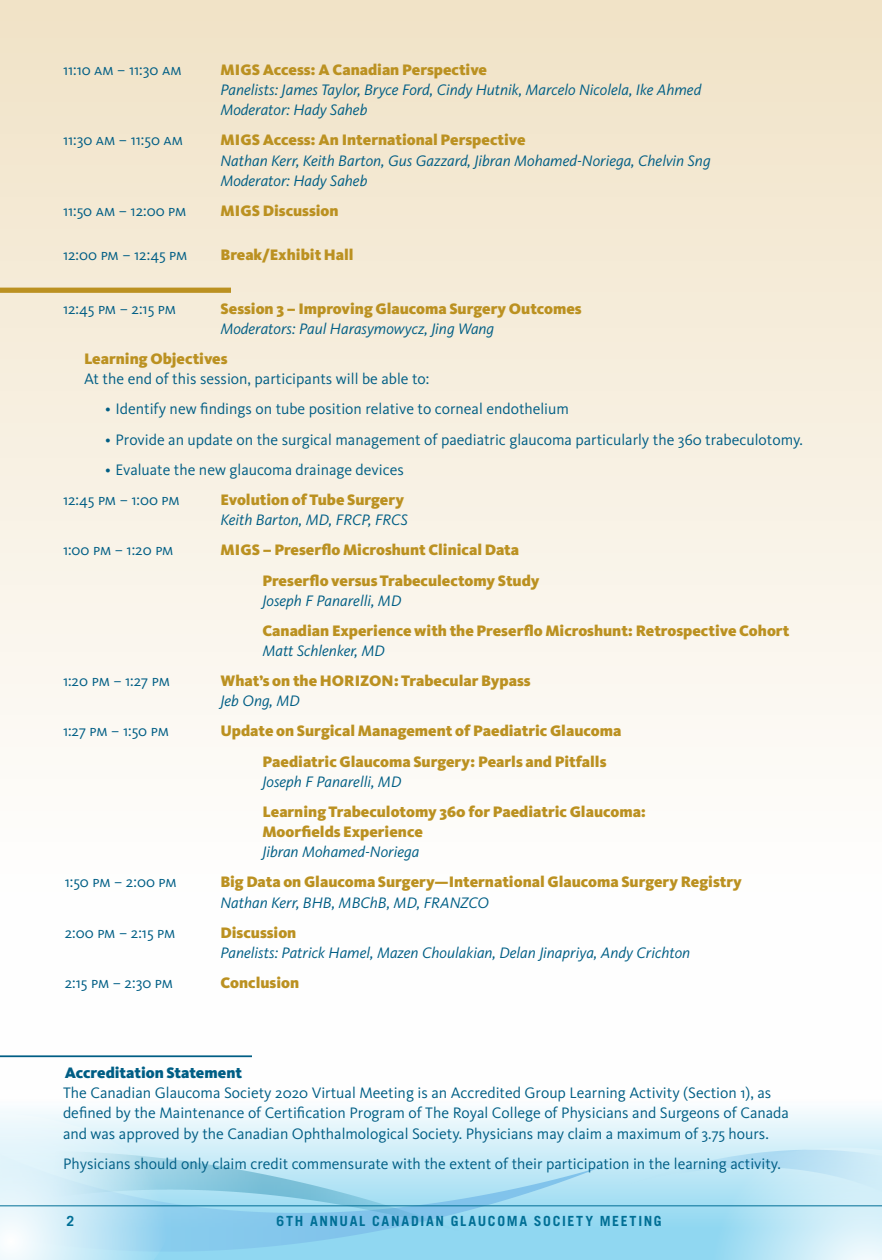
<style>
.page{position:relative;width:882px;height:1260px;background:#fff}
.page>*{position:absolute;margin:0;border:0;box-sizing:border-box;transform-origin:0 0}
.Body_text{font:15.75px/20.1px "Kievit OT";color:#005e85}
.Body_text-2{font:900 15.75px/20.1px "Kievit OT";color:#bb9121}
.Body_text-3{font:italic 15.75px/20.1px "Kievit OT";color:#005e85}
.Body_text-4{font:900 15.75px "Kievit OT";color:#005e85}
.t1{font:700 14px "Trade Gothic LT Std";letter-spacing:.12em;color:#006f95}
.s1{font-weight:900;font-style:normal;color:#bb9121}
.s2{font-weight:400;font-style:italic;color:#005e85}
.s3{font-weight:900;color:#bb9121}
</style>
<div class="page">
<svg style="left:599px;top:1110px;width:283px;height:150px;background:#d2eef9"></svg>
<img style="left:471px;top:1110px;width:128px;height:150px">
<img style="left:0;top:1110px;width:471px;height:150px">
<img style="left:620px;top:1146px;width:262px;height:81px">
<svg style="left:655px;top:1148px;width:227px;height:112px;background:#bae5f5"></svg>
<svg style="left:0;top:1113px;width:171px;height:147px;background:#cfebf6"></svg>
<hr style="left:0;top:1205px;width:882px;height:1px;background:#006f95">
<div style="left:0;top:0;width:882px;height:1102px;background:linear-gradient(to bottom,#f1e3c8,#fff)"></div>
<div style="left:0;top:288px;width:231px;height:5px;background:#bb9121"></div>
<hr style="left:0;top:1055px;width:252px;height:2px;background:#005e85">
<p class="Body_text" style="left:63px;top:59px;width:120px">11:10 AM – 11:30 AM</p>
<p class="Body_text-3" style="left:220px;top:59px;width:482px"><span class="s1">MIGS Access: A Canadian Perspective<br></span>Panelists: James Taylor, Bryce Ford, Cindy Hutnik, Marcelo Nicolela, Ike Ahmed<br>Moderator: Hady Saheb</p>
<p class="Body_text" style="left:63px;top:130px;width:122px">11:30 AM – 11:50 AM</p>
<p class="Body_text-3" style="left:220px;top:130px;width:492px"><span class="s1">MIGS Access: An International Perspective<br></span>Nathan Kerr, Keith Barton, Gus Gazzard, Jibran Mohamed-Noriega, Chelvin Sng<br>Moderator: Hady Saheb</p>
<p class="Body_text" style="left:63px;top:200px;width:125px">11:50 aM – 12:00 pM</p>
<p class="Body_text-2" style="left:220px;top:200px;width:120px">MIGS Discussion</p>
<p class="Body_text" style="left:63px;top:245px;width:126px">12:00 pM – 12:45 pM</p>
<p class="Body_text-2" style="left:220px;top:245px;width:135px">Break/Exhibit Hall</p>
<p class="Body_text" style="left:63px;top:298px;width:115px">12:45 pM – 2:15 pM</p>
<p class="Body_text-2" style="left:220px;top:298px;width:363px">Session 3 – Improving Glaucoma Surgery Outcomes<br><span class="s2">Moderators: Paul Harasymowycz, Jing Wang</span></p>
<p class="Body_text" style="left:84px;top:349px;width:347px"><span class="s3">Learning Objectives<br></span>At the end of this session, participants will be able to:</p>
<p class="Body_text" style="left:105px;top:399px;width:466px">• Identify new findings on tube position relative to corneal endothelium</p>
<p class="Body_text" style="left:105px;top:429px;width:700px">• Provide an update on the surgical management of paediatric glaucoma particularly the 360 trabeculotomy.</p>
<p class="Body_text" style="left:105px;top:459px;width:300px">• Evaluate the new glaucoma drainage devices</p>
<p class="Body_text" style="left:63px;top:490px;width:118px">12:45 pM – 1:00 pM</p>
<p class="Body_text-3" style="left:220px;top:490px;width:189px"><span class="s1">Evolution of Tube Surgery<br></span>Keith Barton, MD, FRCP, FRCS</p>
<p class="Body_text" style="left:63px;top:540px;width:112px">1:00 pM – 1:20 pM</p>
<p class="Body_text-2" style="left:220px;top:540px;width:300px">MIGS – Preserflo Microshunt Clinical Data</p>
<p class="Body_text-2" style="left:262px;top:570px;width:279px">Preserflo versus Trabeculectomy Study<br><span class="s2">Joseph F Panarelli, MD</span></p>
<p class="Body_text-2" style="left:262px;top:620px;width:528px">Canadian Experience with the Preserflo Microshunt: Retrospective Cohort<br><span class="s2">Matt Schlenker, MD</span></p>
<p class="Body_text" style="left:63px;top:671px;width:108px">1:20 pM – 1:27 pM</p>
<p class="Body_text-2" style="left:220px;top:671px;width:312px">What’s on the HORIZON: Trabecular Bypass<br><span class="s2">Jeb Ong, MD</span></p>
<p class="Body_text" style="left:63px;top:721px;width:107px">1:27 pM – 1:50 pM</p>
<p class="Body_text-2" style="left:220px;top:721px;width:402px">Update on Surgical Management of Paediatric Glaucoma</p>
<p class="Body_text-2" style="left:262px;top:751px;width:345px">Paediatric Glaucoma Surgery: Pearls and Pitfalls<br><span class="s2">Joseph F Panarelli, MD</span></p>
<p class="Body_text-2" style="left:262px;top:801px;width:385px">Learning Trabeculotomy 360 for Paediatric Glaucoma:<br>Moorfields Experience<br><span class="s2">Jibran Mohamed-Noriega</span></p>
<p class="Body_text" style="left:65px;top:872px;width:113px">1:50 pM – 2:00 pM</p>
<p class="Body_text-2" style="left:220px;top:872px;width:523px">Big Data on Glaucoma Surgery—International Glaucoma Surgery Registry<br><span class="s2">Nathan Kerr, BHB, MBChB, MD, FRANZCO</span></p>
<p class="Body_text" style="left:65px;top:922px;width:112px">2:00 pM – 2:15 pM</p>
<p class="Body_text-3" style="left:220px;top:922px;width:471px"><span class="s1">Discussion<br></span>Panelists: Patrick Hamel, Mazen Choulakian, Delan Jinapriya, Andy Crichton</p>
<p class="Body_text" style="left:65px;top:973px;width:110px">2:15 pM – 2:30 pM</p>
<p class="Body_text-2" style="left:220px;top:973px;width:80px">Conclusion</p>
<p class="Body_text-4" style="left:65px;top:1063px;width:179px">Accreditation Statement</p>
<p class="Body_text" style="left:63px;top:1083px;width:727px">The Canadian Glaucoma Society 2020 Virtual Meeting is an Accredited Group Learning Activity (Section 1), as defined by the Maintenance of Certification Program of The Royal College of Physicians and Surgeons of Canada and was approved by the Canadian Ophthalmological Society. Physicians may claim a maximum of 3.75 hours.</p>
<p class="Body_text" style="left:63px;top:1153px;width:719px">Physicians should only claim credit commensurate with the extent of their participation in the learning activity.</p>
<p class="t1" style="left:66px;top:1213px;width:9px">2</p>
<p class="t1" style="left:276px;top:1213px;width:387px">6TH ANNUAL CANADIAN GLAUCOMA SOCIETY MEETING</p>
</div>
